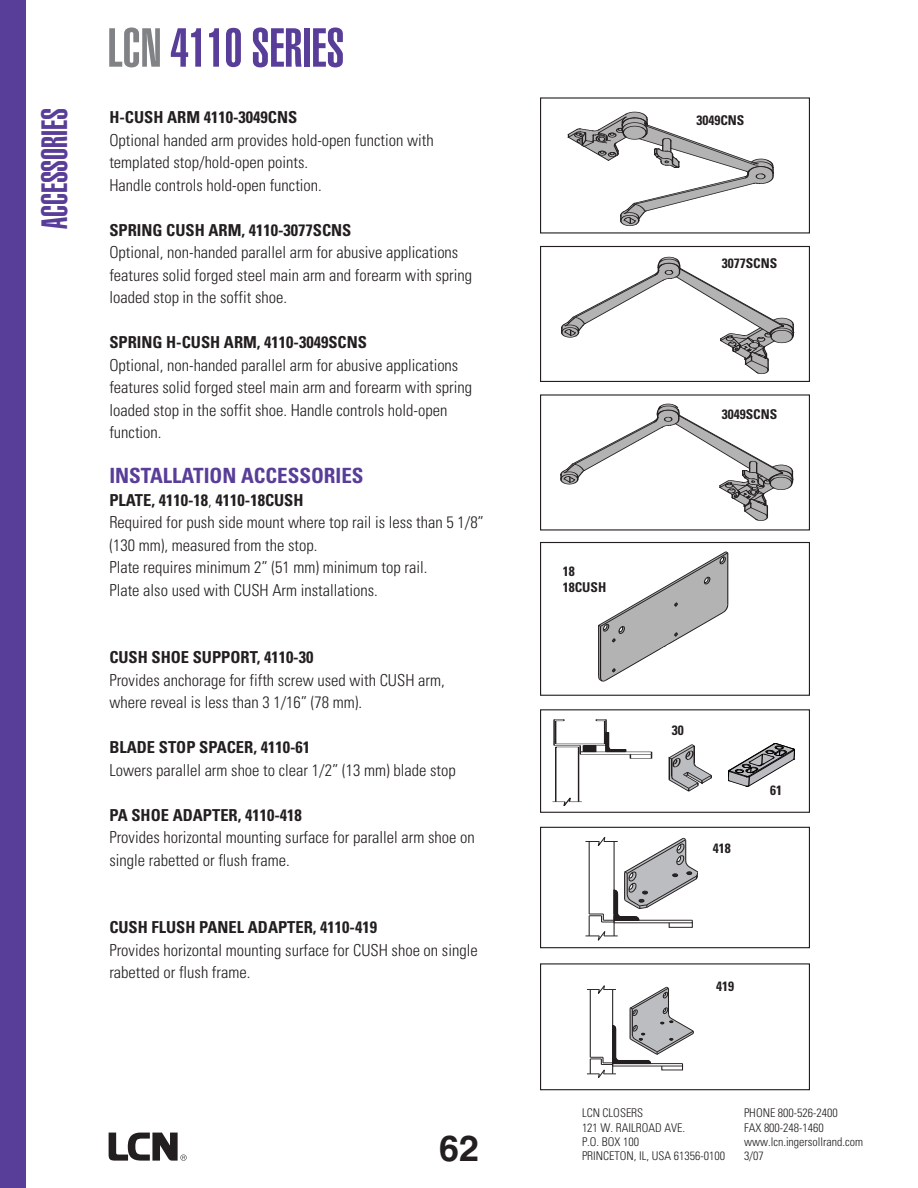
<style>
.page{position:relative;width:918px;height:1188px;background:#fff}
.page>*{position:absolute;margin:0;border:0;box-sizing:border-box;transform-origin:0 0}
.t1{font:900 extra-condensed 54px "Helvetica";color:#593e99}
.t2{font:900 extra-condensed 36px "Helvetica";color:#593e99}
.t3{font:700 36px "Helvetica";color:#231f20}
.t4{font:700 condensed 21px "Univers";color:#593e99}
.t5{font:300 condensed 16.5px/22.5px "Univers";color:#231f20}
.t6{font:700 condensed 16.5px "Univers";color:#231f20}
.t7{font:700 condensed 13.5px/16.2px "Univers";color:#231f20}
.t8{font:300 condensed 12px/14.4px "Univers";color:#231f20}
.s1{color:#808285}
.s2{font-weight:700}
</style>
<div class="page">
<div style="left:0;top:0;width:26px;height:1188px;background:#593e99"></div>
<svg style="left:598px;top:551px;width:131px;height:131px"></svg>
<div style="left:652px;top:639px;width:89px;height:50px;background:#fff;border-radius:50%"></div>
<div style="left:540px;top:542px;width:270px;height:154px;border:1px solid #231f20"></div>
<svg style="left:668px;top:744px;width:44px;height:48px"></svg>
<hr style="left:555px;top:747px;width:1px;height:55px;background:#231f20">
<hr style="left:578px;top:747px;width:1px;height:55px;background:#231f20">
<svg style="left:554px;top:719px;width:99px;height:36px"></svg>
<svg style="left:552px;top:797px;width:30px;height:9px"></svg>
<div style="left:540px;top:709px;width:270px;height:104px;border:1px solid #231f20"></div>
<svg style="left:585px;top:837px;width:113px;height:103px"></svg>
<div style="left:540px;top:827px;width:270px;height:121px;border:1px solid #231f20"></div>
<svg style="left:587px;top:985px;width:106px;height:92px"></svg>
<div style="left:540px;top:963px;width:270px;height:127px;border:1px solid #231f20"></div>
<svg style="left:568px;top:112px;width:206px;height:114px"></svg>
<div style="left:540px;top:97px;width:270px;height:137px;border:1px solid #231f20"></div>
<svg style="left:560px;top:404px;width:233px;height:117px"></svg>
<div style="left:540px;top:394px;width:270px;height:137px;border:1px solid #231f20"></div>
<svg style="left:561px;top:257px;width:233px;height:117px"></svg>
<div style="left:540px;top:246px;width:270px;height:136px;border:1px solid #231f20"></div>
<svg style="left:109px;top:1133px;width:78px;height:28px"></svg>
<svg style="left:728px;top:743px;width:67px;height:44px"></svg>
<h1 class="t1" style="left:108px;top:28px;width:238px"><span class="s1">LCN</span> 4110 SERIES</h1>
<h2 class="t2" style="left:41px;top:229px;width:123px;rotate:-90deg">ACCESSORIES</h2>
<p class="t6" style="left:109px;top:111px;width:189px">H-CUSH ARM 4110-3049CNS</p>
<p class="t5" style="left:109px;top:130px;width:326px">Optional handed arm provides hold-open function with templated stop/hold-open points.<br>Handle controls hold-open function.</p>
<p class="t6" style="left:109px;top:224px;width:243px">SPRING CUSH ARM, 4110-3077SCNS</p>
<p class="t5" style="left:109px;top:243px;width:364px">Optional, non-handed parallel arm for abusive applications features solid forged steel main arm and forearm with spring loaded stop in the soffit shoe.</p>
<p class="t6" style="left:109px;top:336px;width:259px">SPRING H-CUSH ARM, 4110-3049SCNS</p>
<p class="t5" style="left:109px;top:355px;width:364px">Optional, non-handed parallel arm for abusive applications features solid forged steel main arm and forearm with spring loaded stop in the soffit shoe. Handle controls hold-open function.</p>
<p class="t4" style="left:109px;top:468px;width:256px">INSTALLATION ACCESSORIES</p>
<p class="t5" style="left:109px;top:490px;width:376px"><span class="s2">PLATE, 4110-18</span>, <span class="s2">4110-18CUSH<br></span>Required for push side mount where top rail is less than 5 1/8” (130 mm), measured from the stop.<br>Plate requires minimum 2” (51 mm) minimum top rail.<br>Plate also used with CUSH Arm installations.</p>
<p class="t6" style="left:109px;top:651px;width:206px">CUSH SHOE SUPPORT, 4110-30</p>
<p class="t5" style="left:109px;top:670px;width:337px">Provides anchorage for fifth screw used with CUSH arm, where reveal is less than 3 1/16” (78 mm).</p>
<p class="t6" style="left:109px;top:741px;width:202px">BLADE STOP SPACER, 4110-61</p>
<p class="t5" style="left:109px;top:760px;width:348px">Lowers parallel arm shoe to clear 1/2” (13 mm) blade stop</p>
<p class="t6" style="left:109px;top:809px;width:194px">PA SHOE ADAPTER, 4110-418</p>
<p class="t5" style="left:109px;top:828px;width:367px">Provides horizontal mounting surface for parallel arm shoe on single rabetted or flush frame.</p>
<p class="t6" style="left:109px;top:921px;width:269px">CUSH FLUSH PANEL ADAPTER, 4110-419</p>
<p class="t5" style="left:109px;top:940px;width:370px">Provides horizontal mounting surface for CUSH shoe on single rabetted or flush frame.</p>
<h2 class="t3" style="left:439px;top:1134px;width:42px">62</h2>
<p class="t7" style="left:696px;top:113px;width:49px">3049CNS</p>
<p class="t7" style="left:722px;top:256px;width:57px">3077SCNS</p>
<p class="t7" style="left:563px;top:564px;width:45px">18<br>18CUSH</p>
<p class="t7" style="left:722px;top:407px;width:57px">3049SCNS</p>
<p class="t7" style="left:672px;top:723px;width:13px">30</p>
<p class="t7" style="left:713px;top:841px;width:19px">418</p>
<p class="t7" style="left:770px;top:783px;width:13px">61</p>
<p class="t7" style="left:716px;top:979px;width:19px">419</p>
<p class="t8" style="left:582px;top:1107px;width:145px">LCN CLOSERS<br>121 W. RAILROAD AVE.<br>P.O. BOX 100<br>PRINCETON, IL, USA 61356-0100</p>
<p class="t8" style="left:744px;top:1107px;width:121px">PHONE 800-526-2400<br>FAX 800-248-1460 www.lcn.ingersollrand.com<br>3/07</p>
</div>
